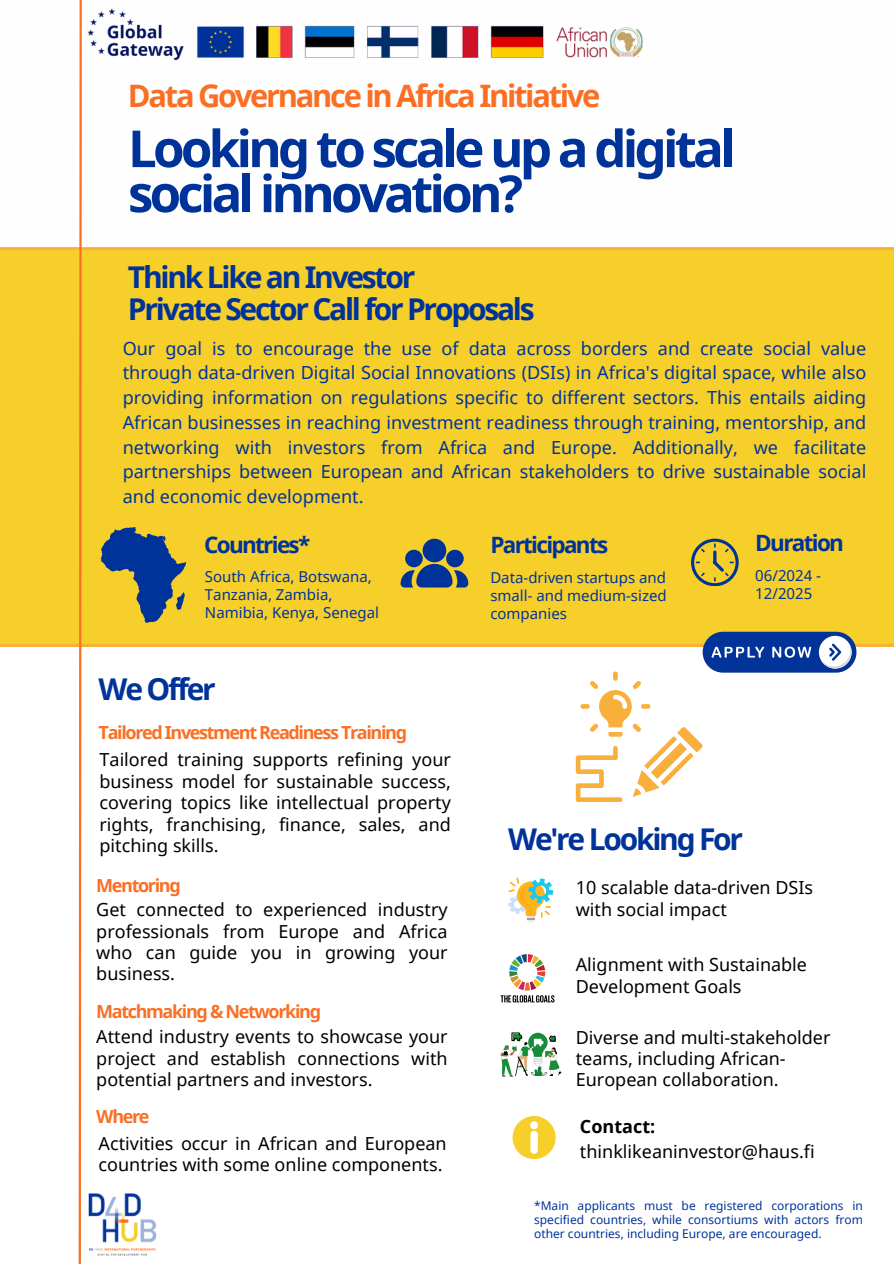
<style>
.page{position:relative;width:894px;height:1264px;background:#fff}
.page>*{position:absolute;margin:0;border:0;box-sizing:border-box;transform-origin:0 0}
.t1{font:700 51px/45px "Noto Sans";letter-spacing:-.075em;color:#00339a}
.t2{font:700 30.9px "Noto Sans";letter-spacing:-.075em;color:#fb6f25}
.t3{font:700 30px/32.7px "Noto Sans";letter-spacing:-.075em;color:#00339a}
.t4{font:700 22.5px "Noto Sans";letter-spacing:-.075em;color:#00339a}
.t5{font:18px/21.3px "Noto Sans";color:#000001}
.t6{font:18px/24.8px "Noto Sans";color:#00339a;text-align:justify}
.t7{font:700 18px "Noto Sans";letter-spacing:-.075em;color:#fb6f25}
.t8{font:700 18px "Noto Sans";color:#000001}
.t9{font:15px/18px "Noto Sans";color:#00339a}
.t10{font:12px/14px "Noto Sans";color:#00339a;text-align:justify}
</style>
<div class="page">
<div style="left:0;top:249px;width:893px;height:397px;background:#f6cf2a"></div>
<svg style="left:0;top:35px;width:893px;height:214px"></svg>
<svg style="left:77px;top:0;width:6px;height:1171px"></svg>
<svg style="left:500px;top:954px;width:54px;height:48px"></svg>
<svg style="left:500px;top:1032px;width:61px;height:44px"></svg>
<svg style="left:575px;top:671px;width:127px;height:131px"></svg>
<svg style="left:512px;top:1116px;width:43px;height:42px"></svg>
<svg style="left:100px;top:527px;width:86px;height:95px;background:#787f63"></svg>
<div style="left:422px;top:538px;width:24px;height:24px;background:#00339a;border-radius:50%"></div>
<div style="left:446px;top:549px;width:17px;height:18px;background:#00339a;border-radius:50%"></div>
<div style="left:405px;top:549px;width:17px;height:18px;background:#00339a;border-radius:50%"></div>
<svg style="left:400px;top:564px;width:68px;height:23px;background:#4e6476"></svg>
<svg style="left:690px;top:538px;width:48px;height:48px;background:#baa945"></svg>
<svg style="left:508px;top:877px;width:45px;height:45px"></svg>
<img style="left:78px;top:1171px;width:79px;height:92px">
<img style="left:80px;top:0;width:562px;height:66px">
<div style="left:702px;top:631px;width:154px;height:41px;background:#01339a;border-radius:20px"></div>
<svg style="left:818px;top:636px;width:33px;height:32px"></svg>
<svg style="left:820px;top:642px;width:31px;height:26px"></svg>
<svg style="left:711px;top:646px;width:52px;height:11px"></svg>
<svg style="left:772px;top:646px;width:39px;height:11px"></svg>
<p class="t2" style="left:128px;top:74px;width:474px">Data Governance in Africa Initiative</p>
<h2 class="t1" style="left:128px;top:125px;width:609px">Looking to scale up a digital social innovation?</h2>
<p class="t3" style="left:128px;top:260px;width:408px">Think Like an Investor<br>Private Sector Call for Proposals</p>
<h3 class="t6" style="left:123px;top:335px;width:745px">Our goal is to encourage the use of data across borders and create social value through data-driven Digital Social Innovations (DSIs) in Africa's digital space, while also providing information on regulations specific to different sectors. This entails aiding African businesses in reaching investment readiness through training, mentorship, and networking with investors from Africa and Europe. Additionally, we facilitate partnerships between European and African stakeholders to drive sustainable social and economic development.</h3>
<h6 class="t4" style="left:204px;top:528px;width:108px">Countries*</h6>
<p class="t9" style="left:205px;top:567px;width:175px">South Africa, Botswana,<br>Tanzania, Zambia,<br>Namibia, Kenya, Senegal</p>
<h5 class="t4" style="left:755px;top:527px;width:90px">Duration</h5>
<p class="t9" style="left:755px;top:566px;width:67px">06/2024 -<br>12/2025</p>
<p class="t4" style="left:490px;top:528px;width:119px">Participants</p>
<h5 class="t9" style="left:490px;top:568px;width:178px;text-align:justify">Data-driven startups and small- and medium-sized companies</h5>
<h3 class="t3" style="left:99px;top:672px;width:119px">We Offer</h3>
<p class="t7" style="left:99px;top:720px;width:310px">Tailored Investment Readiness Training</p>
<p class="t5" style="left:99px;top:748px;width:353px;text-align:justify">Tailored training supports refining your business model for sustainable success, covering topics like intellectual property rights, franchising, finance, sales, and pitching skills.</p>
<h3 class="t7" style="left:96px;top:872px;width:86px">Mentoring</h3>
<p class="t5" style="left:96px;top:898px;width:353px;text-align:justify">Get connected to experienced industry professionals from Europe and Africa who can guide you in growing your business.</p>
<p class="t7" style="left:96px;top:998px;width:226px">Matchmaking &amp; Networking</p>
<h2 class="t5" style="left:96px;top:1025px;width:353px;text-align:justify">Attend industry events to showcase your project and establish connections with potential partners and investors.</h2>
<h5 class="t7" style="left:96px;top:1103px;width:55px">Where</h5>
<p class="t5" style="left:99px;top:1132px;width:349px">Activities occur in African and European countries with some online components.</p>
<h1 class="t3" style="left:508px;top:821px;width:236px">We're Looking For</h1>
<p class="t5" style="left:575px;top:876px;width:239px">10 scalable data-driven DSIs with social impact</p>
<p class="t5" style="left:575px;top:953px;width:233px">Alignment with Sustainable<br>Development Goals</p>
<h5 class="t5" style="left:575px;top:1025px;width:256px">Diverse and multi-stakeholder teams, including African-<br>European collaboration.</h5>
<h2 class="t8" style="left:579px;top:1114px;width:77px">Contact:</h2>
<p class="t5" style="left:579px;top:1140px;width:236px">thinklikeaninvestor@haus.fi</p>
<h5 class="t10" style="left:534px;top:1197px;width:330px">*Main applicants must be registered corporations in specified countries, while consortiums with actors from other countries, including Europe, are encouraged.</h5>
</div>
